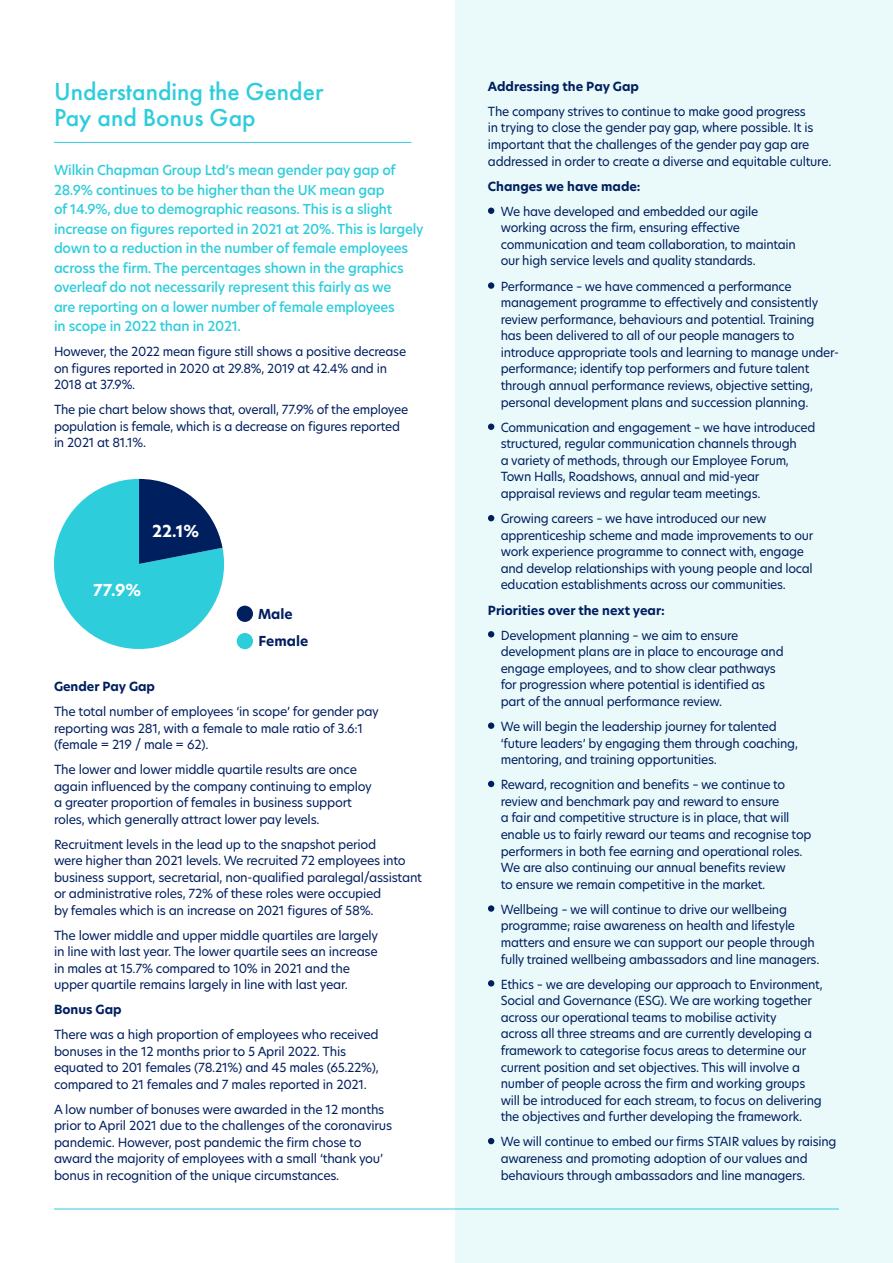
<style>
.page{position:relative;width:893px;height:1263px;background:#fff}
.page>*{position:absolute;margin:0;border:0;box-sizing:border-box;transform-origin:0 0}
.t1{font:500 25.5px/25.5px "Futura PT";color:#2ecddc}
.t2{font:700 16.2px "New Hero";color:#fff}
.t3{font:500 13.5px/19.5px "New Hero";letter-spacing:-.015em;color:#2ecddc}
.t4{font:700 13.5px/27.3px "New Hero";color:#001f5f}
.t5{font:12.3px/16.6px "New Hero";letter-spacing:-.02em;color:#001f5f}
.t6{font:700 12.3px "New Hero";color:#001f5f}
</style>
<div class="page">
<div style="left:455px;top:0;width:438px;height:1263px;background:#eafafb"></div>
<hr style="left:54px;top:142px;width:357px;height:1px;background:#2ecddc">
<hr style="left:54px;top:1208px;width:785px;height:1px;background:#2ecddc">
<svg style="left:54px;top:479px;width:171px;height:170px"></svg>
<div style="left:237px;top:606px;width:16px;height:16px;background:#001f5f;border-radius:50%"></div>
<div style="left:237px;top:633px;width:16px;height:16px;background:#2ecddc;border-radius:50%"></div>
<svg style="left:488px;top:208px;width:6px;height:6px"></svg>
<div style="left:488px;top:282px;width:6px;height:7px;background:#001f5f;border-radius:50%"></div>
<svg style="left:488px;top:424px;width:6px;height:6px"></svg>
<svg style="left:488px;top:515px;width:6px;height:6px"></svg>
<svg style="left:488px;top:631px;width:6px;height:6px"></svg>
<div style="left:488px;top:722px;width:6px;height:7px;background:#001f5f;border-radius:50%"></div>
<svg style="left:488px;top:781px;width:6px;height:6px"></svg>
<div style="left:488px;top:905px;width:6px;height:7px;background:#001f5f;border-radius:50%"></div>
<svg style="left:488px;top:980px;width:6px;height:6px"></svg>
<svg style="left:488px;top:1138px;width:6px;height:6px"></svg>
<h1 class="t1" style="left:54px;top:79px;width:271px">Understanding the Gender<br>Pay and Bonus Gap</h1>
<p class="t3" style="left:54px;top:160px;width:371px">Wilkin Chapman Group Ltd’s mean gender pay gap of 28.9% continues to be higher than the UK mean gap<br>of 14.9%, due to demographic reasons. This is a slight increase on figures reported in 2021 at 20%. This is largely down to a reduction in the number of female employees across the firm. The percentages shown in the graphics overleaf do not necessarily represent this fairly as we<br>are reporting on a lower number of female employees<br>in scope in 2022 than in 2021.</p>
<p class="t5" style="left:54px;top:343px;width:354px">However, the 2022 mean figure still shows a positive decrease on figures reported in 2020 at 29.8%, 2019 at 42.4% and in<br>2018 at 37.9%.</p>
<p class="t5" style="left:54px;top:401px;width:356px">The pie chart below shows that, overall, 77.9% of the employee population is female, which is a decrease on figures reported in 2021 at 81.1%.</p>
<h2 class="t2" style="left:152px;top:520px;width:49px">22.1%</h2>
<h2 class="t2" style="left:93px;top:578px;width:50px">77.9%</h2>
<p class="t4" style="left:258px;top:600px;width:52px">Male<br>Female</p>
<p class="t6" style="left:54px;top:678px;width:103px">Gender Pay Gap</p>
<p class="t5" style="left:54px;top:703px;width:326px">The total number of employees ‘in scope’ for gender pay reporting was 281, with a female to male ratio of 3.6:1 (female = 219 / male = 62).</p>
<p class="t5" style="left:54px;top:761px;width:319px">The lower and lower middle quartile results are once again influenced by the company continuing to employ a greater proportion of females in business support roles, which generally attract lower pay levels.</p>
<p class="t5" style="left:54px;top:835px;width:369px">Recruitment levels in the lead up to the snapshot period<br>were higher than 2021 levels. We recruited 72 employees into business support, secretarial, non-qualified paralegal/assistant or administrative roles, 72% of these roles were occupied<br>by females which is an increase on 2021 figures of 58%.</p>
<p class="t5" style="left:54px;top:926px;width:326px">The lower middle and upper middle quartiles are largely in line with last year. The lower quartile sees an increase in males at 15.7% compared to 10% in 2021 and the upper quartile remains largely in line with last year.</p>
<p class="t6" style="left:54px;top:1001px;width:69px">Bonus Gap</p>
<p class="t5" style="left:54px;top:1026px;width:326px">There was a high proportion of employees who received bonuses in the 12 months prior to 5 April 2022. This equated to 201 females (78.21%) and 45 males (65.22%), compared to 21 females and 7 males reported in 2021.</p>
<p class="t5" style="left:54px;top:1100px;width:340px">A low number of bonuses were awarded in the 12 months prior to April 2021 due to the challenges of the coronavirus pandemic. However, post pandemic the firm chose to award the majority of employees with a small ‘thank you’ bonus in recognition of the unique circumstances.</p>
<p class="t6" style="left:488px;top:78px;width:152px">Addressing the Pay Gap</p>
<p class="t5" style="left:488px;top:103px;width:345px">The company strives to continue to make good progress<br>in trying to close the gender pay gap, where possible. It is important that the challenges of the gender pay gap are addressed in order to create a diverse and equitable culture.</p>
<p class="t6" style="left:488px;top:178px;width:154px">Changes we have made:</p>
<p class="t5" style="left:501px;top:203px;width:297px">We have developed and embedded our agile working across the firm, ensuring effective communication and team collaboration, to maintain our high service levels and quality standards.</p>
<p class="t5" style="left:501px;top:277px;width:340px">Performance – we have commenced a performance management programme to effectively and consistently review performance, behaviours and potential. Training<br>has been delivered to all of our people managers to introduce appropriate tools and learning to manage under&shy;performance; identify top performers and future talent through annual performance reviews, objective setting, personal development plans and succession planning.</p>
<p class="t5" style="left:501px;top:419px;width:316px">Communication and engagement – we have introduced structured, regular communication channels through<br>a variety of methods, through our Employee Forum, Town Halls, Roadshows, annual and mid-year appraisal reviews and regular team meetings.</p>
<p class="t5" style="left:501px;top:510px;width:314px">Growing careers – we have introduced our new apprenticeship scheme and made improvements to our work experience programme to connect with, engage and develop relationships with young people and local education establishments across our communities.</p>
<p class="t6" style="left:488px;top:602px;width:178px">Priorities over the next year:</p>
<p class="t5" style="left:501px;top:626px;width:284px">Development planning – we aim to ensure development plans are in place to encourage and engage employees, and to show clear pathways for progression where potential is identified as part of the annual performance review.</p>
<p class="t5" style="left:501px;top:718px;width:299px">We will begin the leadership journey for talented ‘future leaders’ by engaging them through coaching, mentoring, and training opportunities.</p>
<p class="t5" style="left:501px;top:776px;width:312px">Reward, recognition and benefits – we continue to review and benchmark pay and reward to ensure<br>a fair and competitive structure is in place, that will enable us to fairly reward our teams and recognise top performers in both fee earning and operational roles.<br>We are also continuing our annual benefits review<br>to ensure we remain competitive in the market.</p>
<p class="t5" style="left:501px;top:901px;width:320px">Wellbeing – we will continue to drive our wellbeing programme; raise awareness on health and lifestyle matters and ensure we can support our people through fully trained wellbeing ambassadors and line managers.</p>
<p class="t5" style="left:501px;top:976px;width:323px">Ethics – we are developing our approach to Environment, Social and Governance (ESG). We are working together across our operational teams to mobilise activity<br>across all three streams and are currently developing a framework to categorise focus areas to determine our current position and set objectives. This will involve a number of people across the firm and working groups will be introduced for each stream, to focus on delivering the objectives and further developing the framework.</p>
<p class="t5" style="left:501px;top:1133px;width:337px">We will continue to embed our firms STAIR values by raising awareness and promoting adoption of our values and behaviours through ambassadors and line managers.</p>
</div>
